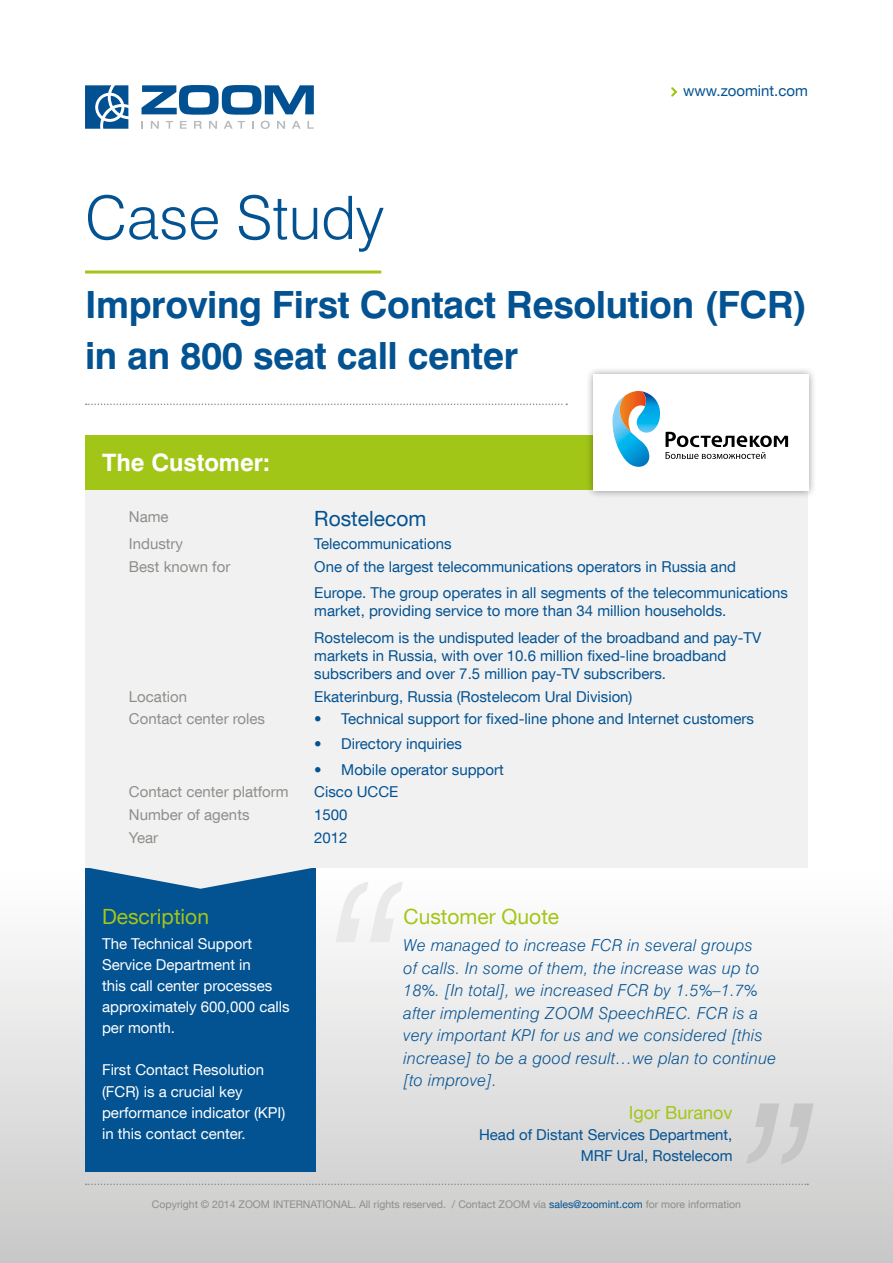
<style>
.page{position:relative;width:893px;height:1263px;background:#fff}
.page>*{position:absolute;margin:0;border:0;box-sizing:border-box;transform-origin:0 0}
.t1{font:italic 300 270px "Swiss 721 BTCE";color:#c6c6c6}
.t2{font:300 60px "Swiss 721 BTCE";color:#035292}
.t3{font:700 37.5px/50.4px "Swiss 721 BTCE";letter-spacing:-.01em;color:#035292}
.t4{font:700 24px "Swiss 721 BTCE";color:#fff}
.t5{font:21px "Helvetica Neue LT Com";color:#a2c617}
.t6{font:21px "Helvetica Neue LT Com";color:#035292}
.t7{font:18px "Helvetica Neue LT Com";color:#a2c617}
.t8{font:italic 300 16.5px/22.5px "Swiss 721 BTCE";letter-spacing:.02em;color:#035292}
.t9{font:15px/26.5px "Helvetica Neue LT Com";color:#035292}
.t10{font:15px/21px "Helvetica Neue LT Com";color:#fff}
.t11{font:15px "Helvetica Neue LT Com";color:#8d8f8a}
.t12{font:10.5px "Helvetica Neue LT Com";color:#8d8f8a}
.s1{color:#035292}
</style>
<div class="page">
<div style="left:0;top:868px;width:893px;height:395px;background:linear-gradient(to bottom,#fff,#c8c8c8)"></div>
<div style="left:85px;top:437px;width:723px;height:431px;background:#f1f1f1"></div>
<svg style="left:151px;top:121px;width:8px;height:8px"></svg>
<svg style="left:166px;top:121px;width:7px;height:8px"></svg>
<svg style="left:180px;top:121px;width:7px;height:8px"></svg>
<svg style="left:194px;top:121px;width:8px;height:8px"></svg>
<svg style="left:209px;top:121px;width:8px;height:8px"></svg>
<svg style="left:224px;top:121px;width:21px;height:8px"></svg>
<svg style="left:261px;top:121px;width:9px;height:8px"></svg>
<svg style="left:277px;top:121px;width:8px;height:8px"></svg>
<svg style="left:292px;top:121px;width:9px;height:8px"></svg>
<svg style="left:307px;top:121px;width:7px;height:8px"></svg>
<svg style="left:85px;top:85px;width:43px;height:44px"></svg>
<svg style="left:142px;top:85px;width:172px;height:30px"></svg>
<hr style="left:85px;top:270px;width:296px;height:3px;background:#a2c617">
<svg style="left:86px;top:404px;width:481px;height:1px"></svg>
<svg style="left:671px;top:87px;width:6px;height:10px"></svg>
<svg style="left:86px;top:1183px;width:722px;height:2px"></svg>
<div style="left:85px;top:868px;width:230px;height:303px;background:#035292"></div>
<svg style="left:90px;top:868px;width:222px;height:21px"></svg>
<div style="left:85px;top:435px;width:723px;height:54px;background:#a2c617"></div>
<div style="left:585px;top:366px;width:232px;height:133px;background:#000;opacity:.4"></div>
<div style="left:594px;top:374px;width:215px;height:116px;background:#fff"></div>
<svg style="left:612px;top:391px;width:176px;height:76px"></svg>
<h2 class="t2" style="left:85px;top:178px;width:301px">Case Study</h2>
<p class="t9" style="left:683px;top:77px;width:126px">www.zoomint.com</p>
<h3 class="t3" style="left:85px;top:278px;width:724px">Improving First Contact Resolution (FCR) in an 800 seat call center</h3>
<h3 class="t4" style="left:102px;top:447px;width:170px">The Customer:</h3>
<p class="t11" style="left:129px;top:507px;width:41px">Name</p>
<h3 class="t6" style="left:314px;top:506px;width:114px">Rostelecom</h3>
<p class="t11" style="left:129px;top:534px;width:56px">Industry</p>
<p class="t9" style="left:314px;top:530px;width:139px">Telecommunications</p>
<p class="t11" style="left:129px;top:557px;width:103px">Best known for</p>
<p class="t9" style="left:314px;top:553px;width:475px">One of the largest telecommunications operators in Russia and<br>Europe. The group operates in all segments of the telecommunications</p>
<p class="t9" style="left:314px;top:597px;width:449px">market, providing service to more than 34 million households.<br>Rostelecom is the undisputed leader of the broadband and pay-TV</p>
<p class="t9" style="left:314px;top:646px;width:414px;line-height:18px">markets in Russia, with over 10.6 million fixed-line broadband subscribers and over 7.5 million pay-TV subscribers.</p>
<p class="t11" style="left:129px;top:687px;width:60px">Location</p>
<p class="t9" style="left:314px;top:682px;width:320px">Ekaterinburg, Russia (Rostelecom Ural Division)</p>
<p class="t11" style="left:129px;top:710px;width:138px">Contact center roles</p>
<p class="t9" style="left:314px;top:705px;width:441px">• Technical support for fixed-line phone and Internet customers</p>
<p class="t9" style="left:314px;top:730px;width:149px">• Directory inquiries</p>
<p class="t9" style="left:314px;top:756px;width:191px">• Mobile operator support</p>
<p class="t11" style="left:129px;top:783px;width:161px">Contact center platform</p>
<p class="t9" style="left:314px;top:778px;width:86px">Cisco UCCE</p>
<p class="t11" style="left:129px;top:805px;width:122px">Number of agents</p>
<p class="t9" style="left:314px;top:801px;width:35px">1500</p>
<p class="t11" style="left:129px;top:828px;width:31px">Year</p>
<p class="t9" style="left:314px;top:824px;width:35px">2012</p>
<h3 class="t5" style="left:404px;top:904px;width:157px">Customer Quote</h3>
<p class="t8" style="left:404px;top:933px;width:374px">We managed to increase FCR in several groups<br>of calls. In some of them, the increase was up to 18%. [In total], we increased FCR by 1.5%–1.7% after implementing ZOOM SpeechREC. FCR is a very important KPI for us and we considered [this increase] to be a good result…we plan to continue [to improve].</p>
<p class="t7" style="left:629px;top:1101px;width:105px">Igor Buranov</p>
<p class="t9" style="left:479px;top:1123px;width:255px;line-height:21px;text-align:right">Head of Distant Services Department,<br>MRF Ural, Rostelecom</p>
<p class="t12" style="left:152px;top:1198px;width:590px">Copyright © 2014 ZOOM INTERNATIONAL. All rights reserved. / Contact ZOOM via <span class="s1">sales@zoomint.com</span> for more information</p>
<h3 class="t5" style="left:102px;top:903px;width:108px">Description</h3>
<p class="t10" style="left:102px;top:933px;width:189px">The Technical Support<br>Service Department in<br>this call center processes approximately 600,000 calls per month.</p>
<p class="t10" style="left:102px;top:1059px;width:185px">First Contact Resolution (FCR) is a crucial key performance indicator (KPI) in this contact center.</p>
<h1 class="t1" style="left:843px;top:1234px;width:101px;rotate:-180deg">“</h1>
</div>
